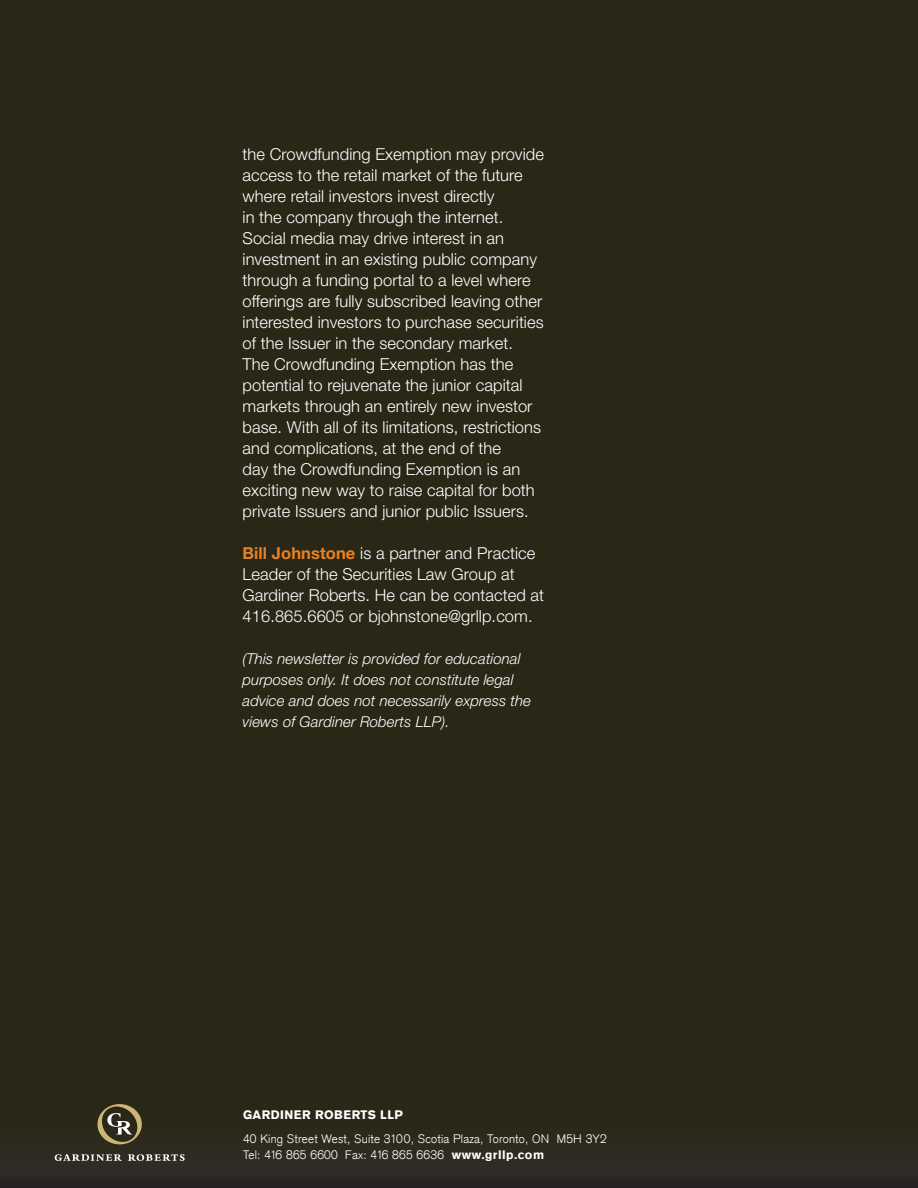
<style>
.page{position:relative;width:918px;height:1188px;background:#2a2717}
.page>*{position:absolute;margin:0;border:0;box-sizing:border-box;transform-origin:0 0}
.t1{font:300 16.5px/21px "Helvetica Neue LT Std";letter-spacing:.005em;color:#fff}
.t2{font:italic 300 15px/21px "Helvetica Neue LT Std";letter-spacing:.005em;color:#fff}
.t3{font:300 12px/16.5px "Akzidenz Grotesk";letter-spacing:.02em;color:#fff}
.t4{font:900 12px "Akzidenz Grotesk";letter-spacing:.04em;color:#fff}
.s1{font-weight:700;color:#e98223}
.s2{font-weight:900}
</style>
<div class="page">
<div style="left:0;top:1087px;width:918px;height:101px;background:#2b281c"></div>
<svg style="left:97px;top:1104px;width:45px;height:40px"></svg>
<svg style="left:55px;top:1154px;width:67px;height:7px"></svg>
<svg style="left:128px;top:1154px;width:57px;height:7px"></svg>
<p class="t1" style="left:243px;top:144px;width:303px">the Crowdfunding Exemption may provide access to the retail market of the future where retail investors invest directly<br>in the company through the internet.<br>Social media may drive interest in an investment in an existing public company through a funding portal to a level where offerings are fully subscribed leaving other interested investors to purchase securities of the Issuer in the secondary market.<br>The Crowdfunding Exemption has the potential to rejuvenate the junior capital markets through an entirely new investor base. With all of its limitations, restrictions and complications, at the end of the<br>day the Crowdfunding Exemption is an exciting new way to raise capital for both private Issuers and junior public Issuers.</p>
<p class="t1" style="left:243px;top:543px;width:303px"><span class="s1">Bill Johnstone</span> is a partner and Practice Leader of the Securities Law Group at Gardiner Roberts. He can be contacted at 416.865.6605 or bjohnstone@grllp.com.</p>
<p class="t2" style="left:243px;top:648px;width:290px">(This newsletter is provided for educational purposes only. It does not constitute legal advice and does not necessarily express the views of Gardiner Roberts LLP).</p>
<p class="t4" style="left:243px;top:1107px;width:162px">GARDINER ROBERTS LLP</p>
<p class="t3" style="left:243px;top:1130px;width:365px">40 King Street West, Suite 3100, Scotia Plaza, Toronto, ON M5H 3Y2<br>Tel: 416 865 6600 Fax: 416 865 6636 <span class="s2">www.grllp.com</span></p>
</div>
